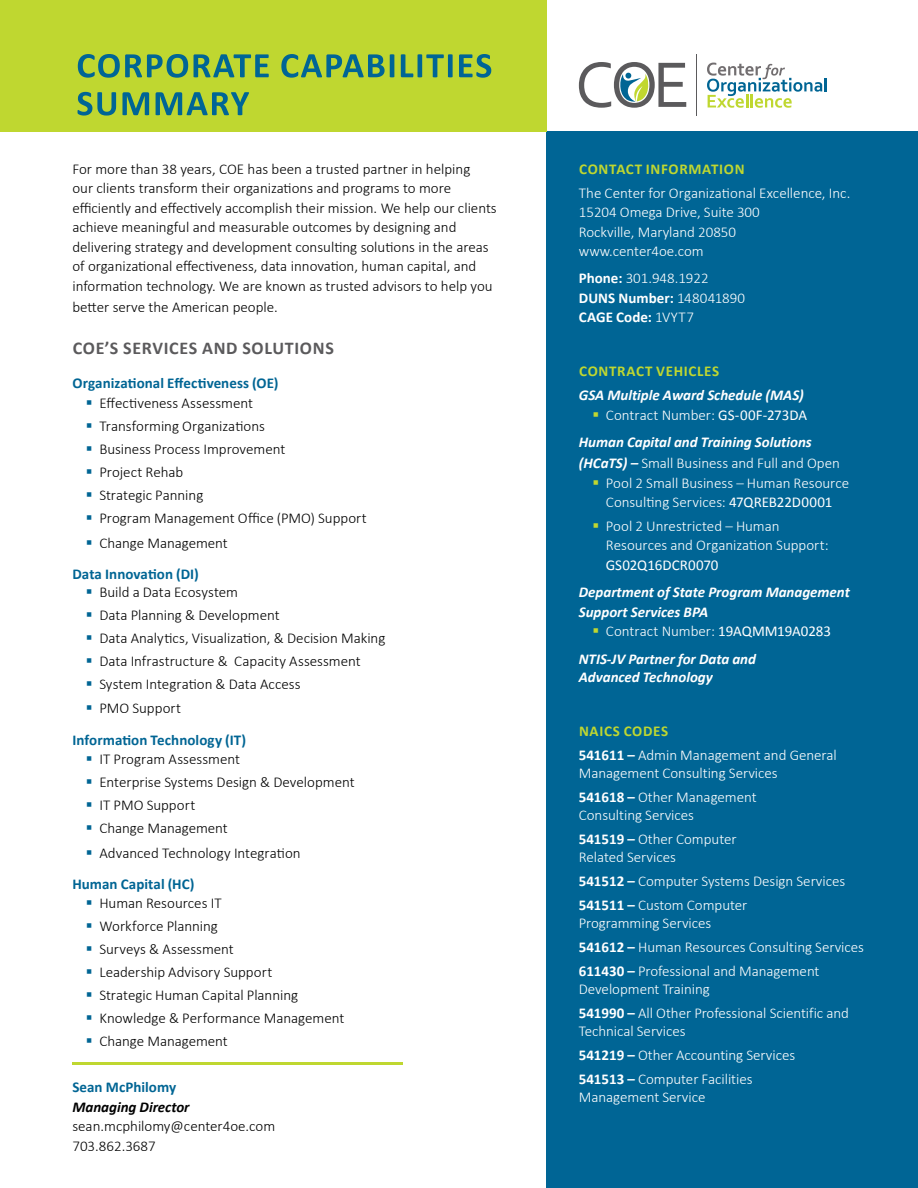
<style>
.page{position:relative;width:918px;height:1188px;background:#fff}
.page>*{position:absolute;margin:0;border:0;box-sizing:border-box;transform-origin:0 0}
.t1{font:700 18px "Calibri";letter-spacing:.04em;color:#5b5a5c}
.t2{font:300 15px/24px "Calibri";color:#fff}
.t3{font:300 15px/23px "Calibri";color:#000101}
.t4{font:300 15px/19.5px "Calibri";color:#000}
.t5{font:italic 700 15px/19.5px "Calibri";color:#fff}
.t6{font:700 15px "Calibri";letter-spacing:.005em;color:#006594}
.t7{font:700 15px/19.5px "Calibri";letter-spacing:.005em;color:#fff}
.t8{font:700 15px "Calibri";letter-spacing:.045em;color:#bfd730}
.t9{font:italic 700 15px "Calibri";color:#000101}
.t10{font:15px "Calibri";color:#fff}
.s1{font-weight:300}
.s2{font-weight:300;font-style:normal}
.s3{font-weight:400;font-style:normal}
.s4{font-weight:400}
.s5{font-weight:700;color:#bfd730}
.s6{font-weight:700}
</style>
<div class="page">
<div style="left:546px;top:132px;width:372px;height:1056px;background:#006595"></div>
<div style="left:0;top:0;width:546px;height:132px;background:#bfd730"></div>
<hr style="left:72px;top:1062px;width:330px;height:2px;background:#bfd730">
<svg style="left:78px;top:92px;width:171px;height:24px"></svg>
<svg style="left:78px;top:54px;width:413px;height:24px"></svg>
<hr style="left:696px;top:54px;width:1px;height:62px;background:#5b5a5c">
<svg style="left:707px;top:63px;width:120px;height:45px"></svg>
<svg style="left:579px;top:62px;width:107px;height:46px"></svg>
<svg style="left:625px;top:72px;width:7px;height:7px"></svg>
<p class="t4" style="left:72px;top:159px;width:426px">For more than 38 years, COE has been a trusted partner in helping<br>our clients transform their organizations and programs to more efficiently and effectively accomplish their mission. We help our clients achieve meaningful and measurable outcomes by designing and delivering strategy and development consulting solutions in the areas of organizational effectiveness, data innovation, human capital, and information technology. We are known as trusted advisors to help you</p>
<p class="t4" style="left:72px;top:297px;width:207px">better serve the American people.</p>
<p class="t1" style="left:73px;top:335px;width:263px">COE’S SERVICES AND SOLUTIONS</p>
<p class="t6" style="left:72px;top:373px;width:208px">Organizational Effectiveness (OE)</p>
<p class="t3" style="left:99px;top:391px;width:269px">Effectiveness Assessment<br>Transforming Organizations<br>Business Process Improvement<br>Project Rehab<br>Strategic Panning<br>Program Management Office (PMO) Support</p>
<p class="t3" style="left:99px;top:531px;width:130px">Change Management</p>
<p class="t6" style="left:72px;top:563px;width:128px">Data Innovation (DI)</p>
<p class="t3" style="left:99px;top:580px;width:288px">Build a Data Ecosystem<br>Data Planning &amp; Development<br>Data Analytics, Visualization, &amp; Decision Making Data Infrastructure &amp; Capacity Assessment System Integration &amp; Data Access</p>
<p class="t3" style="left:99px;top:697px;width:83px">PMO Support</p>
<p class="t6" style="left:72px;top:729px;width:175px">Information Technology (IT)</p>
<p class="t3" style="left:99px;top:748px;width:257px">IT Program Assessment<br>Enterprise Systems Design &amp; Development<br>IT PMO Support<br>Change Management</p>
<p class="t3" style="left:99px;top:841px;width:203px">Advanced Technology Integration</p>
<p class="t6" style="left:72px;top:873px;width:123px">Human Capital (HC)</p>
<p class="t3" style="left:99px;top:892px;width:246px">Human Resources IT<br>Workforce Planning<br>Surveys &amp; Assessment<br>Leadership Advisory Support<br>Strategic Human Capital Planning<br>Knowledge &amp; Performance Management<br>Change Management</p>
<p class="t6" style="left:72px;top:1076px;width:105px">Sean McPhilomy</p>
<p class="t9" style="left:72px;top:1096px;width:119px">Managing Director</p>
<p class="t4" style="left:72px;top:1116px;width:204px">sean.mcphilomy@center4oe.com<br>703.862.3687</p>
<p class="t8" style="left:579px;top:158px;width:167px">CONTACT INFORMATION</p>
<p class="t2" style="left:579px;top:183px;width:273px;line-height:19.5px">The Center for Organizational Excellence, Inc.<br>15204 Omega Drive, Suite 300<br>Rockville, Maryland 20850 www.center4oe.com</p>
<p class="t7" style="left:579px;top:268px;width:168px">Phone: <span class="s1">301.948.1922<br></span>DUNS Number: <span class="s1">148041890<br></span>CAGE Code: <span class="s1">1VYT7</span></p>
<p class="t8" style="left:579px;top:361px;width:142px">CONTRACT VEHICLES</p>
<p class="t5" style="left:579px;top:385px;width:230px;text-align:right">GSA Multiple Award Schedule (MAS)<br><span class="s2">Contract Number:</span> <span class="s3">GS-00F-273DA</span></p>
<p class="t5" style="left:579px;top:431px;width:263px;line-height:21px">Human Capital and Training Solutions (HCaTS) – <span class="s2">Small Business and Full and Open</span></p>
<p class="t2" style="left:606px;top:473px;width:245px;line-height:19.5px">Pool 2 Small Business – Human Resource<br>Consulting Services: <span class="s4">47QREB22D0001</span></p>
<p class="t2" style="left:606px;top:516px;width:224px;line-height:19.5px">Pool 2 Unrestricted – Human<br>Resources and Organization Support:</p>
<p class="t10" style="left:606px;top:554px;width:114px">GS02Q16DCR0070</p>
<p class="t5" style="left:579px;top:582px;width:273px">Department of State Program Management<br>Support Services BPA</p>
<p class="t5" style="left:579px;top:617px;width:254px;line-height:27.5px;text-indent:27px"><span class="s2">Contract Number:</span> <span class="s3">19AQMM19A0283<br></span>NTIS-JV Partner for Data and</p>
<p class="t5" style="left:579px;top:666px;width:135px">Advanced Technology</p>
<p class="t2" style="left:579px;top:718px;width:259px"><span class="s5">NAICS CODES<br></span><span class="s6">541611 –</span> Admin Management and General</p>
<p class="t2" style="left:579px;top:760px;width:200px">Management Consulting Services<br><span class="s6">541618 –</span> Other Management</p>
<p class="t2" style="left:579px;top:802px;width:159px">Consulting Services<br><span class="s6">541519 –</span> Other Computer</p>
<p class="t2" style="left:579px;top:844px;width:268px">Related Services<br><span class="s6">541512 –</span> Computer Systems Design Services<br><span class="s6">541511 –</span> Custom Computer</p>
<p class="t2" style="left:579px;top:910px;width:287px">Programming Services<br><span class="s6">541612 –</span> Human Resources Consulting Services<br><span class="s6">611430 –</span> Professional and Management</p>
<p class="t2" style="left:579px;top:976px;width:272px">Development Training<br><span class="s6">541990 –</span> All Other Professional Scientific and</p>
<p class="t2" style="left:579px;top:1018px;width:218px">Technical Services<br><span class="s6">541219 –</span> Other Accounting Services<br><span class="s6">541513 –</span> Computer Facilities</p>
<p class="t2" style="left:579px;top:1084px;width:128px">Management Service</p>
</div>
